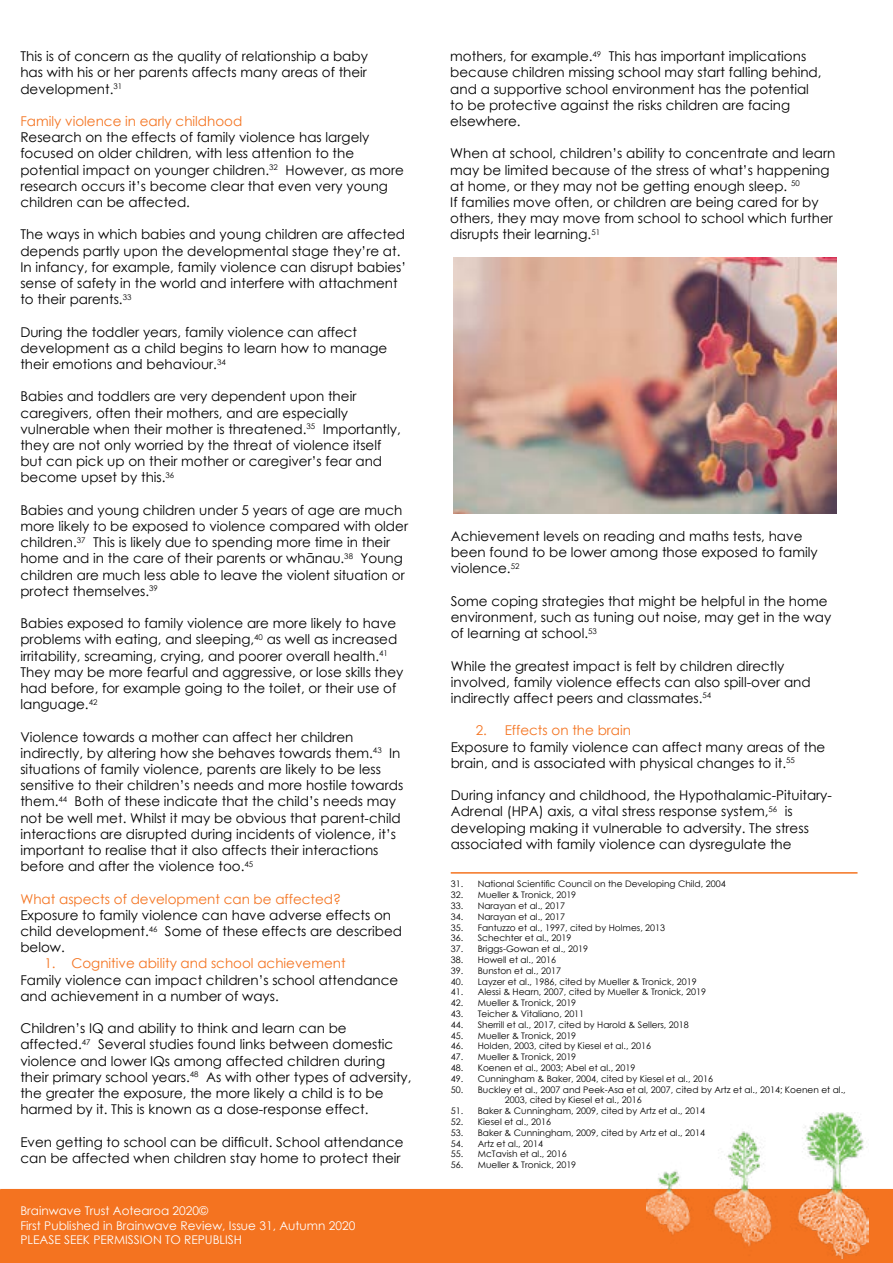
<style>
.page{position:relative;width:893px;height:1263px;background:#fff}
.page>*{position:absolute;margin:0;border:0;box-sizing:border-box;transform-origin:0 0}
.t1{font:13.5px/16.2px "Century Gothic";color:#000}
.t2{font:13.5px "Century Gothic";color:#f47421}
.t3{font:12px/14.4px "Century Gothic";color:#fff}
.t4{font:9px/10.8px "Century Gothic";color:#000}
</style>
<div class="page">
<div style="left:0;top:1189px;width:893px;height:74px;background:#f47320"></div>
<hr style="left:451px;top:872px;width:406px;height:2px;background:#f47320">
<div style="left:20px;top:1206px;width:352px;height:45px;background:#f47320"></div>
<img style="left:646px;top:1113px;width:222px;height:146px">
<img style="left:453px;top:258px;width:384px;height:255px">
<p class="t1" style="left:20px;top:48px;width:349px;text-align:justify">This is of concern as the quality of relationship a baby has with his or her parents affects many areas of their development.<sup>31</sup></p>
<p class="t2" style="left:20px;top:112px;width:223px">Family violence in early childhood</p>
<p class="t1" style="left:20px;top:129px;width:385px">Research on the effects of family violence has largely focused on older children, with less attention to the potential impact on younger children.<sup>32</sup> However, as more research occurs it’s become clear that even very young children can be affected.</p>
<p class="t1" style="left:20px;top:226px;width:387px">The ways in which babies and young children are affected depends partly upon the developmental stage they’re at.<br>In infancy, for example, family violence can disrupt babies’ sense of safety in the world and interfere with attachment to their parents.<sup>33</sup></p>
<p class="t1" style="left:20px;top:323px;width:368px">During the toddler years, family violence can affect development as a child begins to learn how to manage their emotions and behaviour.<sup>34</sup></p>
<p class="t1" style="left:20px;top:388px;width:382px">Babies and toddlers are very dependent upon their caregivers, often their mothers, and are especially vulnerable when their mother is threatened.<sup>35</sup> Importantly, they are not only worried by the threat of violence itself but can pick up on their mother or caregiver’s fear and become upset by this.<sup>36</sup></p>
<p class="t1" style="left:20px;top:502px;width:389px">Babies and young children under 5 years of age are much more likely to be exposed to violence compared with older children.<sup>37</sup> This is likely due to spending more time in their home and in the care of their parents or whānau.<sup>38</sup> Young children are much less able to leave the violent situation or protect themselves.<sup>39</sup></p>
<p class="t1" style="left:20px;top:615px;width:385px">Babies exposed to family violence are more likely to have problems with eating, and sleeping,<sup>40</sup> as well as increased irritability, screaming, crying, and poorer overall health.<sup>41<br></sup>They may be more fearful and aggressive, or lose skills they had before, for example going to the toilet, or their use of language.<sup>42</sup></p>
<p class="t1" style="left:20px;top:728px;width:384px">Violence towards a mother can affect her children indirectly, by altering how she behaves towards them.<sup>43</sup> In situations of family violence, parents are likely to be less sensitive to their children’s needs and more hostile towards them.<sup>44</sup> Both of these indicate that the child’s needs may not be well met. Whilst it may be obvious that parent-child interactions are disrupted during incidents of violence, it’s important to realise that it also affects their interactions before and after the violence too.<sup>45</sup></p>
<p class="t2" style="left:20px;top:889px;width:322px">What aspects of development can be affected?</p>
<p class="t1" style="left:20px;top:907px;width:383px">Exposure to family violence can have adverse effects on child development.<sup>46</sup> Some of these effects are described below.</p>
<p class="t2" style="left:44px;top:954px;width:303px">1. Cognitive ability and school achievement</p>
<p class="t1" style="left:20px;top:971px;width:379px">Family violence can impact children’s school attendance and achievement in a number of ways.</p>
<p class="t1" style="left:20px;top:1020px;width:393px">Children’s IQ and ability to think and learn can be affected.<sup>47</sup> Several studies found links between domestic violence and lower IQs among affected children during their primary school years.<sup>48</sup> As with other types of adversity, the greater the exposure, the more likely a child is to be harmed by it. This is known as a dose-response effect.</p>
<p class="t1" style="left:20px;top:1133px;width:385px">Even getting to school can be difficult. School attendance can be affected when children stay home to protect their</p>
<p class="t3" style="left:20px;top:1203px;width:336px">Brainwave Trust Aotearoa 2020©<br>First Published in Brainwave Review, Issue 31, Autumn 2020<br>PLEASE SEEK PERMISSION TO REPUBLISH</p>
<p class="t1" style="left:450px;top:48px;width:373px">mothers, for example.<sup>49</sup> This has important implications because children missing school may start falling behind, and a supportive school environment has the potential to be protective against the risks children are facing elsewhere.</p>
<p class="t1" style="left:450px;top:145px;width:387px">When at school, children’s ability to concentrate and learn may be limited because of the stress of what’s happening at home, or they may not be getting enough sleep. <sup>50<br></sup>If families move often, or children are being cared for by others, they may move from school to school which further disrupts their learning.<sup>51</sup></p>
<p class="t1" style="left:451px;top:528px;width:368px">Achievement levels on reading and maths tests, have been found to be lower among those exposed to family violence.<sup>52</sup></p>
<p class="t1" style="left:451px;top:592px;width:382px">Some coping strategies that might be helpful in the home environment, such as tuning out noise, may get in the way of learning at school.<sup>53</sup></p>
<p class="t1" style="left:451px;top:657px;width:362px">While the greatest impact is felt by children directly involved, family violence effects can also spill-over and indirectly affect peers and classmates.<sup>54</sup></p>
<p class="t2" style="left:476px;top:721px;width:157px">2. Effects on the brain</p>
<p class="t1" style="left:451px;top:738px;width:376px">Exposure to family violence can affect many areas of the brain, and is associated with physical changes to it.<sup>55</sup></p>
<p class="t1" style="left:451px;top:787px;width:383px">During infancy and childhood, the Hypothalamic-Pituitary-Adrenal (HPA) axis, a vital stress response system,<sup>56</sup> is developing making it vulnerable to adversity. The stress associated with family violence can dysregulate the</p>
<p class="t4" style="left:451px;top:878px;width:276px">31. National Scientific Council on the Developing Child, 2004</p>
<p class="t4" style="left:451px;top:889px;width:127px">32. Mueller &amp; Tronick, 2019</p>
<p class="t4" style="left:451px;top:900px;width:116px">33. Narayan et al., 2017</p>
<p class="t4" style="left:451px;top:911px;width:116px">34. Narayan et al., 2017</p>
<p class="t4" style="left:451px;top:922px;width:216px">35. Fantuzzo et al., 1997, cited by Holmes, 2013</p>
<p class="t4" style="left:451px;top:932px;width:122px">36. Schechter et al., 2019</p>
<p class="t4" style="left:451px;top:943px;width:139px">37. Briggs-Gowan et al., 2019</p>
<p class="t4" style="left:451px;top:954px;width:107px">38. Howell et al., 2016</p>
<p class="t4" style="left:451px;top:965px;width:112px">39. Bunston et al., 2017</p>
<p class="t4" style="left:451px;top:976px;width:247px">40. Layzer et al., 1986, cited by Mueller &amp; Tronick, 2019</p>
<p class="t4" style="left:451px;top:986px;width:257px">41. Alessi &amp; Hearn, 2007, cited by Mueller &amp; Tronick, 2019</p>
<p class="t4" style="left:451px;top:997px;width:127px">42. Mueller &amp; Tronick, 2019</p>
<p class="t4" style="left:451px;top:1008px;width:135px">43. Teicher &amp; Vitaliano, 2011</p>
<p class="t4" style="left:451px;top:1019px;width:240px">44. Sherrill et al., 2017, cited by Harold &amp; Sellers, 2018</p>
<p class="t4" style="left:451px;top:1030px;width:127px">45. Mueller &amp; Tronick, 2019</p>
<p class="t4" style="left:451px;top:1040px;width:202px">46. Holden, 2003, cited by Kiesel et al., 2016</p>
<p class="t4" style="left:451px;top:1051px;width:127px">47. Mueller &amp; Tronick, 2019</p>
<p class="t4" style="left:451px;top:1062px;width:186px">48. Koenen et al., 2003; Abel et al., 2019</p>
<p class="t4" style="left:451px;top:1073px;width:264px">49. Cunningham &amp; Baker, 2004, cited by Kiesel et al., 2016</p>
<p class="t4" style="left:505px;top:1084px;width:342px;text-indent:-54px">50. Buckley et al., 2007 and Peek-Asa et al, 2007, cited by Artz et al., 2014; Koenen et al.,<br>2003, cited by Kiesel et al., 2016</p>
<p class="t4" style="left:451px;top:1105px;width:256px">51. Baker &amp; Cunningham, 2009, cited by Artz et al., 2014</p>
<p class="t4" style="left:451px;top:1116px;width:102px">52. Kiesel et al., 2016</p>
<p class="t4" style="left:451px;top:1127px;width:256px">53. Baker &amp; Cunningham, 2009, cited by Artz et al., 2014</p>
<p class="t4" style="left:451px;top:1138px;width:94px">54. Artz et al., 2014</p>
<p class="t4" style="left:451px;top:1148px;width:118px">55. McTavish et al., 2016</p>
<p class="t4" style="left:451px;top:1159px;width:127px">56. Mueller &amp; Tronick, 2019</p>
</div>
